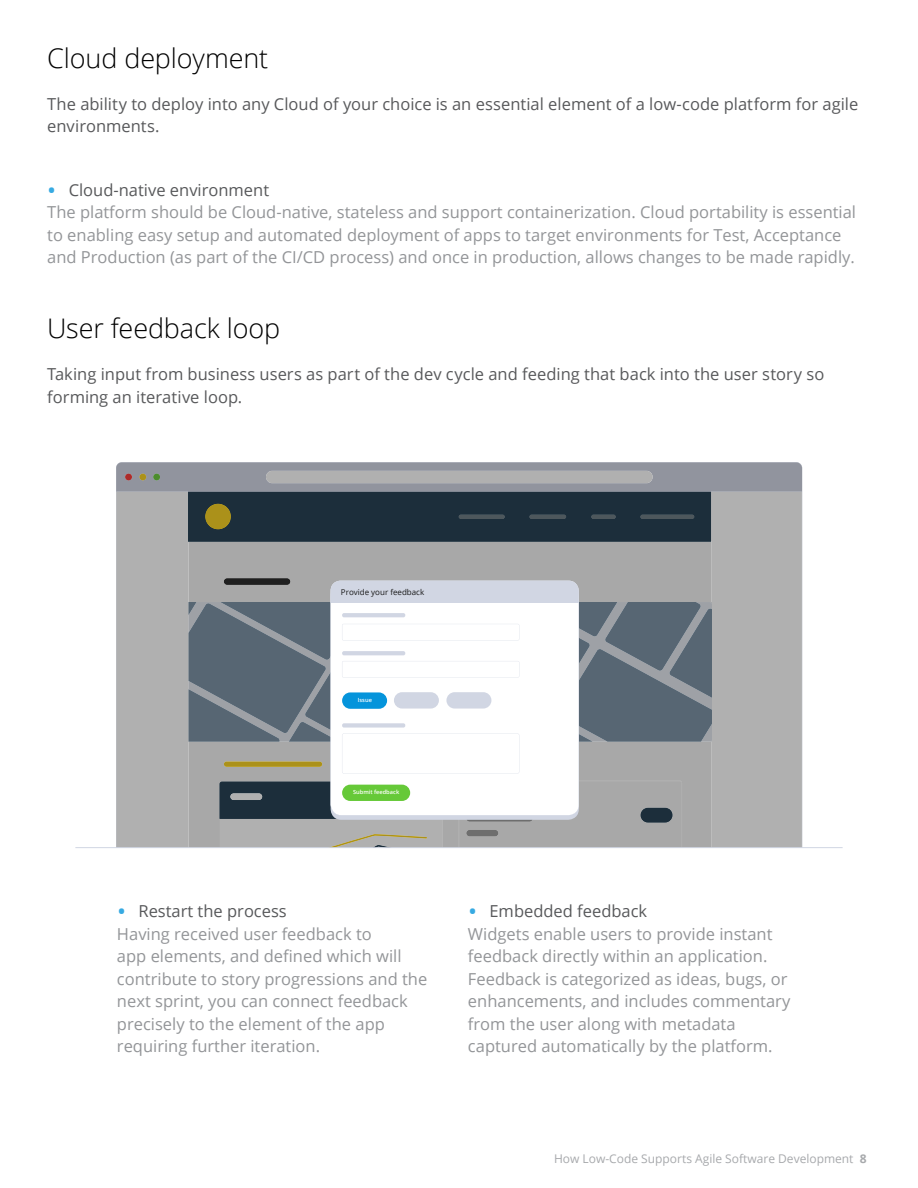
<style>
.page{position:relative;width:918px;height:1188px;background:#fff}
.page>*{position:absolute;margin:0;border:0;box-sizing:border-box;transform-origin:0 0}
.t1{font:300 27px "Open Sans";letter-spacing:-.005em;color:#000}
.t2{font:16.5px/22.5px "Open Sans";color:#939598}
.t3{font:16.5px/22.5px "Open Sans";color:#58595b}
.t4{font:12px "Open Sans";color:#a7a9ac}
.t5{font:7.95px "Open Sans";color:#1a1a1a}
.t6{font:600 5.7px "Open Sans";color:#fff}
.s1{font-size:24px;color:#37aae2}
.s2{color:#58595b}
.s3{font-weight:700}
</style>
<div class="page">
<div style="left:116px;top:542px;width:686px;height:305px;background:#b0b0b0"></div>
<div style="left:189px;top:542px;width:523px;height:305px;background:#a8a8a8"></div>
<div style="left:224px;top:578px;width:66px;height:7px;background:#1f1f1f;border-radius:3px"></div>
<svg style="left:220px;top:782px;width:223px;height:65px;background:#767d80"></svg>
<div style="left:230px;top:793px;width:32px;height:7px;background:#b0b0b0;border-radius:3px"></div>
<div style="left:224px;top:762px;width:98px;height:5px;background:#ab911a;border-radius:3px"></div>
<div style="left:459px;top:781px;width:223px;height:66px;background:#a8a8a8"></div>
<div style="left:466px;top:815px;width:67px;height:7px;background:#6e6e6e;border-radius:3px"></div>
<div style="left:466px;top:830px;width:32px;height:6px;background:#6e6e6e;border-radius:3px"></div>
<div style="left:641px;top:808px;width:31px;height:15px;background:#1c2e3b;border-radius:7px"></div>
<svg style="left:326px;top:602px;width:386px;height:140px;background:#62707b"></svg>
<svg style="left:189px;top:602px;width:137px;height:140px;background:#606e7a"></svg>
<svg style="left:116px;top:462px;width:686px;height:80px;background:#636c73"></svg>
<div style="left:153px;top:474px;width:7px;height:6px;background:#4d8c2e;border-radius:50%"></div>
<svg style="left:331px;top:815px;width:248px;height:5px"></svg>
<svg style="left:330px;top:581px;width:249px;height:234px"></svg>
<div style="left:342px;top:785px;width:68px;height:16px;background:#66c938;border-radius:8px"></div>
<svg style="left:339px;top:602px;width:225px;height:172px"></svg>
<div style="left:342px;top:723px;width:63px;height:5px;background:#d1d6e3;border-radius:2px"></div>
<hr style="left:75px;top:847px;width:768px;height:1px;background:#d1d6e3">
<h1 class="t1" style="left:47px;top:40px;width:223px">Cloud deployment</h1>
<p class="t3" style="left:47px;top:92px;width:813px">The ability to deploy into any Cloud of your choice is an essential element of a low-code platform for agile environments.</p>
<p class="t2" style="left:47px;top:178px;width:810px"><span class="s1">•</span> <span class="s2">Cloud-native environment<br></span>The platform should be Cloud-native, stateless and support containerization. Cloud portability is essential to enabling easy setup and automated deployment of apps to target environments for Test, Acceptance and Production (as part of the CI/CD process) and once in production, allows changes to be made rapidly.</p>
<h1 class="t1" style="left:47px;top:310px;width:235px">User feedback loop</h1>
<p class="t3" style="left:47px;top:362px;width:779px">Taking input from business users as part of the dev cycle and feeding that back into the user story so forming an iterative loop.</p>
<p class="t5" style="left:341px;top:587px;width:85px">Provide your feedback</p>
<p class="t6" style="left:358px;top:696px;width:16px">Issue</p>
<p class="t6" style="left:353px;top:788px;width:48px">Submit feedback</p>
<p class="t2" style="left:117px;top:899px;width:312px"><span class="s1">•</span> <span class="s2">Restart the process<br></span>Having received user feedback to<br>app elements, and defined which will contribute to story progressions and the next sprint, you can connect feedback precisely to the element of the app requiring further iteration.</p>
<p class="t2" style="left:468px;top:899px;width:324px"><span class="s1">•</span> <span class="s2">Embedded feedback<br></span>Widgets enable users to provide instant feedback directly within an application.<br>Feedback is categorized as ideas, bugs, or enhancements, and includes commentary from the user along with metadata captured automatically by the platform.</p>
<p class="t4" style="left:554px;top:1151px;width:314px">How Low-Code Supports Agile Software Development <span class="s3">8</span></p>
</div>
